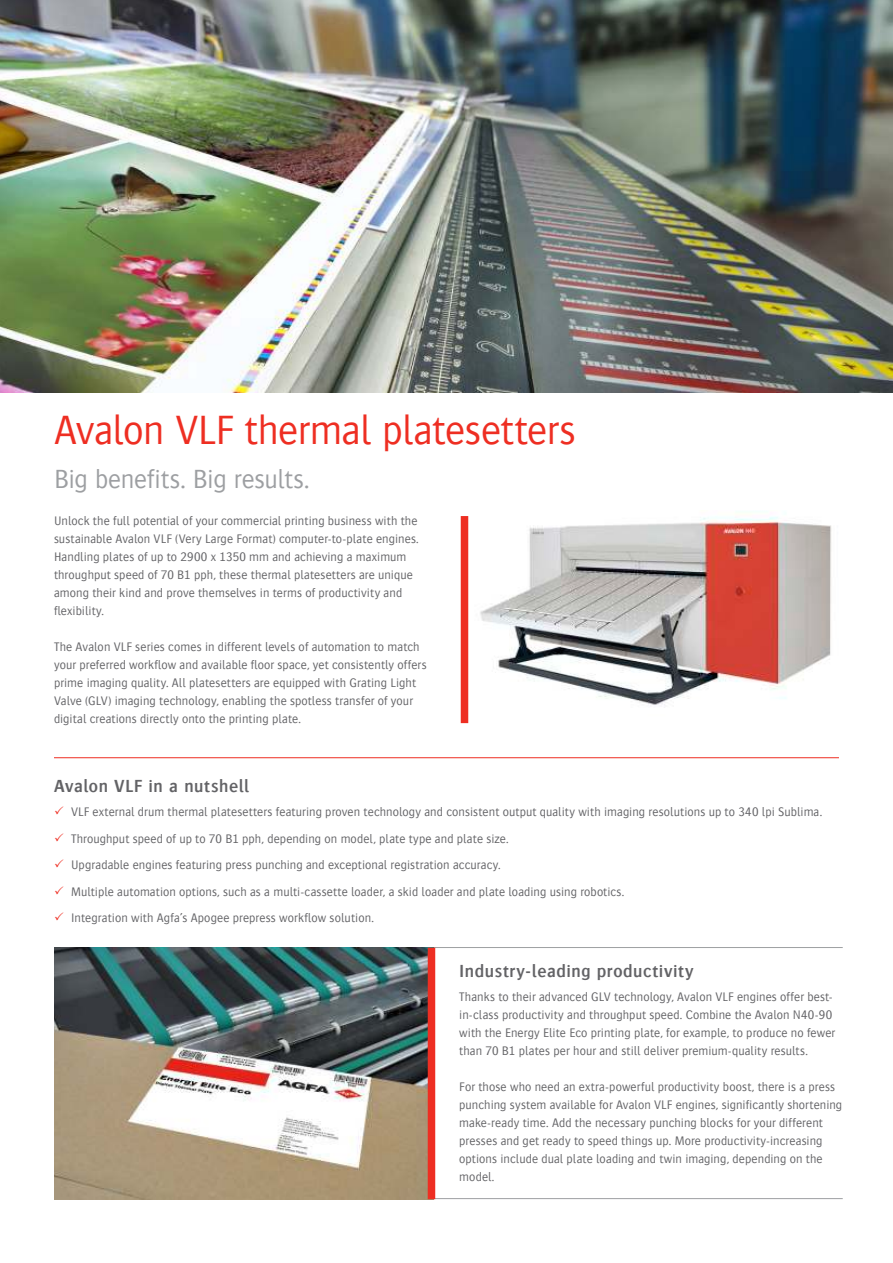
<style>
.page{position:relative;width:893px;height:1263px;background:#fff}
.page>*{position:absolute;margin:0;border:0;box-sizing:border-box;transform-origin:0 0}
.t1{font:300 42px "Bosis For Agfa";letter-spacing:-.01em;color:#ee2e22}
.t2{font:300 27px "Bosis For Agfa";letter-spacing:-.01em;color:#9d9fa2}
.t3{font:600 18px "Bosis For Agfa";letter-spacing:.035em;color:#636366}
.t4{font:300 12.75px/18px "Bosis For Agfa";letter-spacing:.01em;color:#636366}
.s1{color:#ee2e22}
</style>
<div class="page">
<hr style="left:434px;top:947px;width:409px;height:1px;background:#9d9fa2">
<hr style="left:434px;top:1198px;width:409px;height:1px;background:#9d9fa2">
<hr style="left:54px;top:757px;width:785px;height:1px;background:#ee2e22">
<img style="left:54px;top:948px;width:374px;height:251px">
<div style="left:428px;top:948px;width:7px;height:251px;background:#ee2e22"></div>
<img style="left:460px;top:516px;width:372px;height:207px">
<div style="left:461px;top:516px;width:7px;height:207px;background:#ee2e22"></div>
<img style="left:0;top:0;width:893px;height:392px">
<h1 class="t1" style="left:54px;top:412px;width:524px">Avalon VLF thermal platesetters</h1>
<h2 class="t2" style="left:54px;top:465px;width:257px">Big benefits. Big results.</h2>
<p class="t4" style="left:54px;top:512px;width:366px">Unlock the full potential of your commercial printing business with the sustainable Avalon VLF (Very Large Format) computer-to-plate engines.<br>Handling plates of up to 2900 x 1350 mm and achieving a maximum throughput speed of 70 B1 pph, these thermal platesetters are unique among their kind and prove themselves in terms of productivity and flexibility.</p>
<p class="t4" style="left:54px;top:638px;width:374px">The Avalon VLF series comes in different levels of automation to match your preferred workflow and available floor space, yet consistently offers prime imaging quality. All platesetters are equipped with Grating Light Valve (GLV) imaging technology, enabling the spotless transfer of your digital creations directly onto the printing plate.</p>
<h3 class="t3" style="left:54px;top:779px;width:197px">Avalon VLF in a nutshell</h3>
<p class="t4" style="left:54px;top:803px;width:770px"><span class="s1">✓</span> VLF external drum thermal platesetters featuring proven technology and consistent output quality with imaging resolutions up to 340 lpi Sublima.</p>
<p class="t4" style="left:54px;top:829px;width:456px"><span class="s1">✓</span> Throughput speed of up to 70 B1 pph, depending on model, plate type and plate size.</p>
<p class="t4" style="left:54px;top:856px;width:448px"><span class="s1">✓</span> Upgradable engines featuring press punching and exceptional registration accuracy.</p>
<p class="t4" style="left:54px;top:882px;width:572px"><span class="s1">✓</span> Multiple automation options, such as a multi-cassette loader, a skid loader and plate loading using robotics.</p>
<p class="t4" style="left:54px;top:909px;width:321px"><span class="s1">✓</span> Integration with Agfa’s Apogee prepress workflow solution.</p>
<h3 class="t3" style="left:459px;top:961px;width:236px">Industry-leading productivity</h3>
<p class="t4" style="left:459px;top:988px;width:377px">Thanks to their advanced GLV technology, Avalon VLF engines offer best&shy;in-class productivity and throughput speed. Combine the Avalon N40-90 with the Energy Elite Eco printing plate, for example, to produce no fewer than 70 B1 plates per hour and still deliver premium-quality results.</p>
<p class="t4" style="left:459px;top:1077px;width:385px">For those who need an extra-powerful productivity boost, there is a press punching system available for Avalon VLF engines, significantly shortening make-ready time. Add the necessary punching blocks for your different presses and get ready to speed things up. More productivity-increasing options include dual plate loading and twin imaging, depending on the model.</p>
</div>
